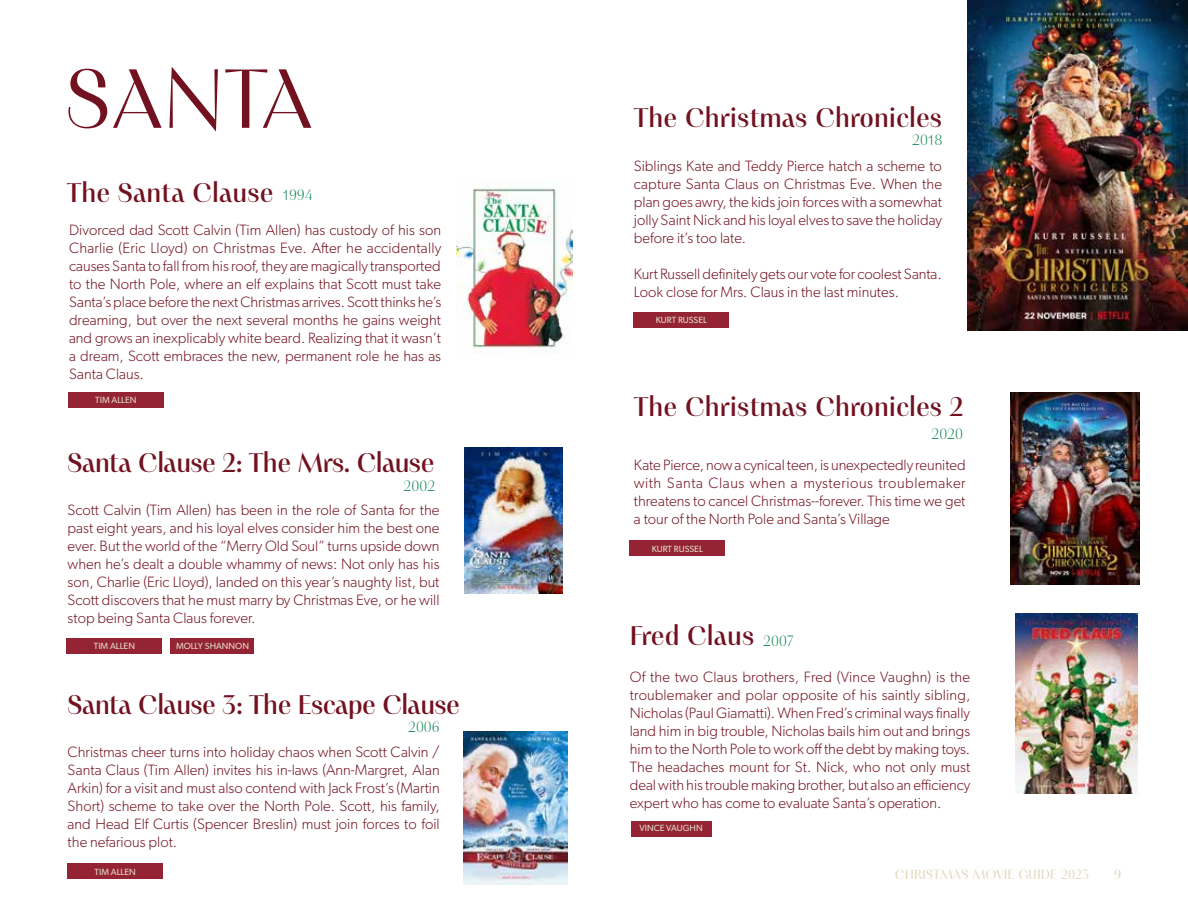
<style>
.page{position:relative;width:1188px;height:918px;background:#fff}
.page>*{position:absolute;margin:0;border:0;box-sizing:border-box;transform-origin:0 0}
.t1{font:300 84px "PF Marlet Display";color:#72111f}
.t2{font:500 27px "PF Marlet Display";letter-spacing:-.005em;color:#72111f}
.t3{font:500 27px "PF Marlet Display";letter-spacing:-.025em;color:#72111f}
.t4{font:300 15px/18px "Gibson";color:#72111f;text-align:justify}
.t5{font:100 15px "PF Marlet Display";color:#007e47}
.t6{font:13.5px "PF Marlet Display";color:#e2dbc3}
.t7{font:9px "Gibson";color:#e2dbc3}
</style>
<div class="page">
<div style="left:631px;top:821px;width:81px;height:16px;background:#942433"></div>
<div style="left:634px;top:312px;width:95px;height:16px;background:#942433"></div>
<div style="left:630px;top:541px;width:95px;height:15px;background:#942433"></div>
<div style="left:68px;top:392px;width:95px;height:16px;background:#942433"></div>
<div style="left:68px;top:863px;width:95px;height:16px;background:#942433"></div>
<div style="left:67px;top:638px;width:95px;height:16px;background:#942433"></div>
<div style="left:170px;top:638px;width:84px;height:16px;background:#942433"></div>
<img style="left:456px;top:183px;width:117px;height:170px">
<img style="left:465px;top:448px;width:98px;height:145px">
<img style="left:464px;top:731px;width:103px;height:153px">
<img style="left:968px;top:0;width:220px;height:330px">
<img style="left:1010px;top:392px;width:130px;height:192px">
<img style="left:1016px;top:613px;width:122px;height:181px">
<h1 class="t1" style="left:65px;top:46px;width:249px">SANTA</h1>
<h2 class="t2" style="left:67px;top:176px;width:208px">The Santa Clause</h2>
<p class="t4" style="left:69px;top:220px;width:374px">Divorced dad Scott Calvin (Tim Allen) has custody of his son Charlie (Eric Lloyd) on Christmas Eve. After he accidentally causes Santa to fall from his roof, they are magically transported to the North Pole, where an elf explains that Scott must take Santa’s place before the next Christmas arrives. Scott thinks he’s dreaming, but over the next several months he gains weight and grows an inexplicably white beard. Realizing that it wasn’t a dream, Scott embraces the new, permanent role he has as Santa Claus.</p>
<p class="t5" style="left:283px;top:186px;width:31px">1994</p>
<p class="t7" style="left:95px;top:395px;width:43px">TIM ALLEN</p>
<h2 class="t3" style="left:68px;top:445px;width:368px">Santa Clause 2: The Mrs. Clause</h2>
<p class="t4" style="left:68px;top:501px;width:373px">Scott Calvin (Tim Allen) has been in the role of Santa for the past eight years, and his loyal elves consider him the best one ever. But the world of the “Merry Old Soul” turns upside down when he’s dealt a double whammy of news: Not only has his son, Charlie (Eric Lloyd), landed on this year’s naughty list, but Scott discovers that he must marry by Christmas Eve, or he will stop being Santa Claus forever.</p>
<p class="t5" style="left:404px;top:477px;width:33px">2002</p>
<p class="t7" style="left:94px;top:641px;width:43px">TIM ALLEN</p>
<p class="t7" style="left:176px;top:640px;width:74px">MOLLY SHANNON</p>
<h2 class="t3" style="left:68px;top:688px;width:394px">Santa Clause 3: The Escape Clause</h2>
<p class="t4" style="left:68px;top:743px;width:374px">Christmas cheer turns into holiday chaos when Scott Calvin / Santa Claus (Tim Allen) invites his in-laws (Ann-Margret, Alan Arkin) for a visit and must also contend with Jack Frost’s (Martin Short) scheme to take over the North Pole. Scott, his family, and Head Elf Curtis (Spencer Breslin) must join forces to foil the nefarious plot.</p>
<p class="t5" style="left:408px;top:717px;width:33px">2006</p>
<p class="t7" style="left:95px;top:866px;width:43px">TIM ALLEN</p>
<h2 class="t2" style="left:634px;top:101px;width:310px">The Christmas Chronicles</h2>
<p class="t4" style="left:634px;top:157px;width:310px">Siblings Kate and Teddy Pierce hatch a scheme to capture Santa Claus on Christmas Eve. When the plan goes awry, the kids join forces with a somewhat jolly Saint Nick and his loyal elves to save the holiday before it’s too late.</p>
<p class="t4" style="left:634px;top:265px;width:309px">Kurt Russell definitely gets our vote for coolest Santa.<br>Look close for Mrs. Claus in the last minutes.</p>
<p class="t5" style="left:912px;top:131px;width:32px">2018</p>
<p class="t7" style="left:656px;top:315px;width:53px">KURT RUSSEL</p>
<h2 class="t2" style="left:634px;top:390px;width:332px">The Christmas Chronicles 2</h2>
<p class="t5" style="left:931px;top:425px;width:33px">2020</p>
<p class="t4" style="left:634px;top:455px;width:333px">Kate Pierce, now a cynical teen, is unexpectedly reunited with Santa Claus when a mysterious troublemaker threatens to cancel Christmas--forever. This time we get a tour of the North Pole and Santa’s Village</p>
<p class="t7" style="left:652px;top:543px;width:53px">KURT RUSSEL</p>
<h2 class="t2" style="left:630px;top:619px;width:126px">Fred Claus</h2>
<p class="t4" style="left:630px;top:668px;width:342px">Of the two Claus brothers, Fred (Vince Vaughn) is the troublemaker and polar opposite of his saintly sibling, Nicholas (Paul Giamatti). When Fred’s criminal ways finally land him in big trouble, Nicholas bails him out and brings him to the North Pole to work off the debt by making toys.<br>The headaches mount for St. Nick, who not only must deal with his trouble making brother, but also an efficiency expert who has come to evaluate Santa’s operation.</p>
<p class="t5" style="left:763px;top:632px;width:32px">2007</p>
<p class="t7" style="left:639px;top:823px;width:65px">VINCE VAUGHN</p>
<p class="t6" style="left:895px;top:866px;width:196px">CHRISTMAS MOVIE GUIDE 2023</p>
<p class="t6" style="left:1114px;top:866px;width:9px">9</p>
</div>
